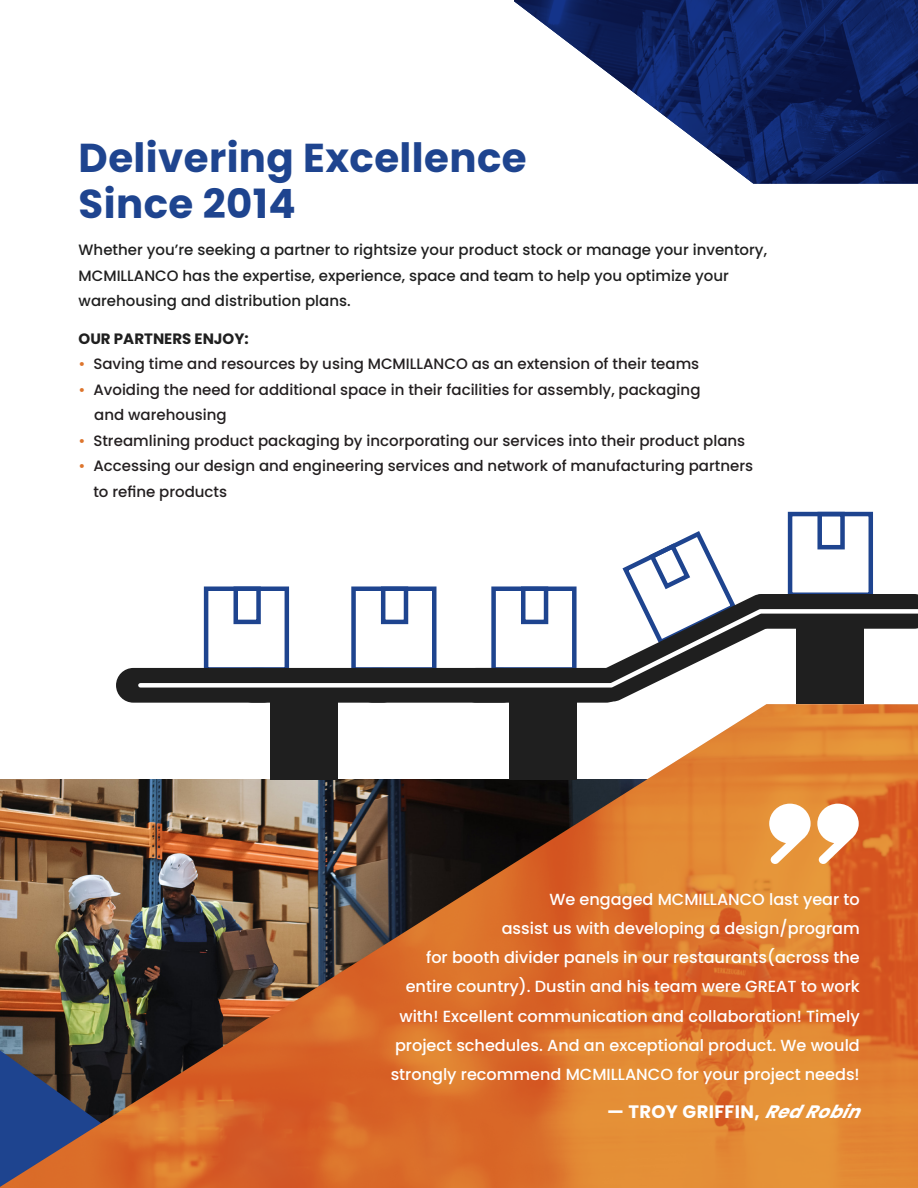
<style>
.page{position:relative;width:918px;height:1188px;background:#fff}
.page>*{position:absolute;margin:0;border:0;box-sizing:border-box;transform-origin:0 0}
.t1{font:700 40.35px/46.5px "Poppins";letter-spacing:.01em;color:#1e448f}
.t2{font:700 18px "Poppins";letter-spacing:.02em;color:#fff}
.t3{font:500 16.05px/29.2px "Poppins";color:#fff;text-align:right}
.t4{font:500 15px/25.5px "Poppins";color:#231f20}
.t5{font:500 15px/25.5px "Poppins";color:#1f1f1f}
.t6{font:700 15px "Poppins";color:#1f1f1f}
.s1{color:#dd752d}
.s2{font-style:italic}
</style>
<div class="page">
<div style="left:491px;top:586px;width:86px;height:86px;border:4px solid #1e448f"></div>
<div style="left:521px;top:586px;width:27px;height:38px;border:4px solid #1e448f"></div>
<div style="left:351px;top:586px;width:85px;height:86px;border:4px solid #1e448f"></div>
<div style="left:381px;top:586px;width:27px;height:38px;border:4px solid #1e448f"></div>
<div style="left:204px;top:586px;width:85px;height:86px;border:4px solid #1e448f"></div>
<div style="left:234px;top:586px;width:27px;height:38px;border:4px solid #1e448f"></div>
<div style="left:788px;top:512px;width:85px;height:85px;border:4px solid #1e448f"></div>
<div style="left:817px;top:512px;width:28px;height:37px;border:4px solid #1e448f"></div>
<img style="left:514px;top:0;width:404px;height:184px">
<img style="left:0;top:704px;width:918px;height:484px">
<div style="left:509px;top:702px;width:68px;height:78px;background:#1f1f1f"></div>
<div style="left:270px;top:702px;width:67px;height:78px;background:#1f1f1f"></div>
<div style="left:459px;top:668px;width:164px;height:35px;background:#1f1f1f;border-radius:17px"></div>
<div style="left:356px;top:668px;width:164px;height:35px;background:#1f1f1f;border-radius:17px"></div>
<div style="left:235px;top:668px;width:165px;height:35px;background:#1f1f1f;border-radius:17px"></div>
<div style="left:116px;top:668px;width:164px;height:35px;background:#1f1f1f;border-radius:17px"></div>
<svg style="left:593px;top:528px;width:325px;height:176px"></svg>
<svg style="left:136px;top:607px;width:782px;height:83px"></svg>
<svg style="left:769px;top:804px;width:42px;height:60px"></svg>
<svg style="left:817px;top:804px;width:42px;height:60px"></svg>
<p class="t1" style="left:79px;top:134px;width:450px">Delivering Excellence<br>Since 2014</p>
<p class="t5" style="left:79px;top:237px;width:690px">Whether you’re seeking a partner to rightsize your product stock or manage your inventory,<br>MCMILLANCO has the expertise, experience, space and team to help you optimize your warehousing and distribution plans.</p>
<p class="t6" style="left:79px;top:330px;width:172px">OUR PARTNERS ENJOY:</p>
<p class="t4" style="left:79px;top:351px;width:622px"><span class="s1">•</span> Saving time and resources by using MCMILLANCO as an extension of their teams</p>
<p class="t4" style="left:94px;top:377px;width:608px;text-indent:-16px"><span class="s1">•</span> Avoiding the need for additional space in their facilities for assembly, packaging and warehousing</p>
<p class="t4" style="left:79px;top:428px;width:668px"><span class="s1">•</span> Streamlining product packaging by incorporating our services into their product plans</p>
<p class="t4" style="left:93px;top:453px;width:661px;text-indent:-15px"><span class="s1">•</span> Accessing our design and engineering services and network of manufacturing partners to refine products</p>
<p class="t3" style="left:549px;top:884px;width:312px">We engaged MCMILLANCO last year to</p>
<p class="t3" style="left:502px;top:914px;width:360px">assist us with developing a design/program</p>
<p class="t3" style="left:426px;top:943px;width:435px">for booth divider panels in our restaurants(across the</p>
<p class="t3" style="left:391px;top:972px;width:471px">entire country). Dustin and his team were GREAT to work with! Excellent communication and collaboration! Timely project schedules. And an exceptional product. We would strongly recommend MCMILLANCO for your project needs!</p>
<p class="t2" style="left:607px;top:1101px;width:268px">— TROY GRIFFIN, <span class="s2">RedRobin</span></p>
</div>
